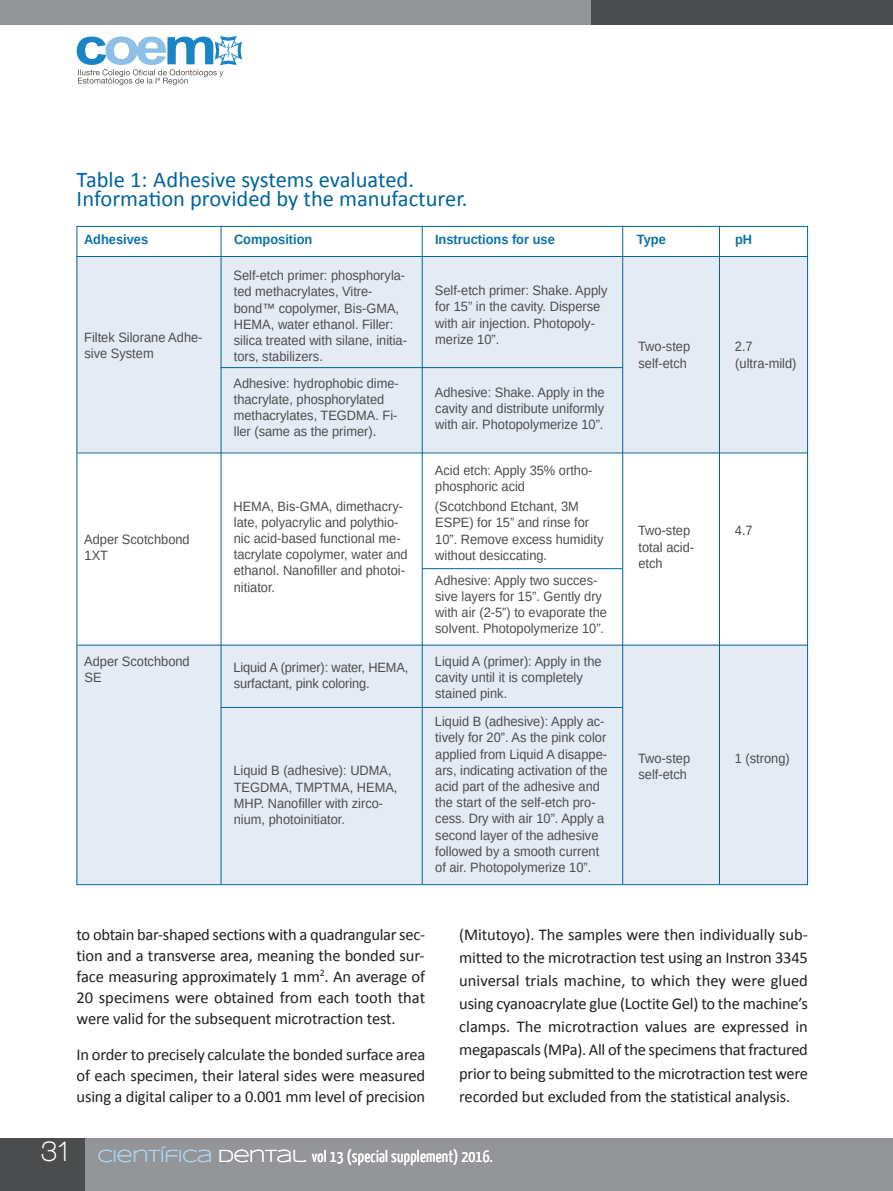
<style>
.page{position:relative;width:893px;height:1191px;background:#fff}
.page>*{position:absolute;margin:0;border:0;box-sizing:border-box;transform-origin:0 0}
.t1{font:700 30px "Walkway";color:#fff;scale:.9 1}
.t2{font:22.5px/19.5px "Calibri";color:#00649e}
.t3{font:16.5px/23.1px "Calibri";letter-spacing:-.01em;color:#231f20;text-align:justify}
.t4{font:16.5px "Yanone Kaffeesatz";letter-spacing:.015em;color:#fff}
.t5{font:13.5px/16.2px "Arimo";color:#4b4c4d;scale:.95 1}
.t6{font:700 13.5px "Arimo";color:#0b72a8;scale:.95 1}
.s1{font-family:"Syncopate";font-size:18px;color:#add2ed}
.s2{font-family:"Syncopate";font-size:18px}
</style>
<div class="page">
<div style="left:0;top:1138px;width:893px;height:53px;background:#939598"></div>
<div style="left:0;top:0;width:599px;height:25px;background:#939598"></div>
<div style="left:591px;top:0;width:302px;height:25px;background:#4b4c4d"></div>
<div style="left:0;top:1138px;width:85px;height:53px;background:#4b4c4d"></div>
<svg style="left:77px;top:36px;width:165px;height:49px"></svg>
<div style="left:76px;top:256px;width:732px;height:196px;background:#e5ebf4"></div>
<div style="left:76px;top:645px;width:732px;height:238px;background:#e5ebf4"></div>
<hr style="left:77px;top:256px;width:731px;height:1px;background:#00649e">
<hr style="left:221px;top:367px;width:402px;height:1px;background:#00649e">
<hr style="left:221px;top:707px;width:402px;height:1px;background:#00649e">
<hr style="left:422px;top:568px;width:201px;height:1px;background:#00649e">
<hr style="left:77px;top:452px;width:731px;height:1px;background:#00649e">
<hr style="left:77px;top:645px;width:731px;height:1px;background:#00649e">
<hr style="left:719px;top:226px;width:1px;height:658px;background:#00649e">
<hr style="left:622px;top:226px;width:1px;height:658px;background:#00649e">
<hr style="left:422px;top:226px;width:1px;height:658px;background:#00649e">
<hr style="left:221px;top:226px;width:1px;height:658px;background:#00649e">
<h2 class="t2" style="left:76px;top:169px;width:393px">Table 1: Adhesive systems evaluated.<br>Informa"on provided by the manufacturer.</h2>
<p class="t6" style="left:84px;top:232px;width:69px">Adhesives</p>
<p class="t6" style="left:234px;top:232px;width:84px">Composition</p>
<p class="t6" style="left:435px;top:232px;width:128px">Instructions for use</p>
<p class="t6" style="left:637px;top:232px;width:32px">Type</p>
<p class="t6" style="left:735px;top:232px;width:19px">pH</p>
<p class="t5" style="left:84px;top:329px;width:126px">Filtek Silorane Adhe&shy;sive System</p>
<p class="t5" style="left:84px;top:531px;width:113px">Adper Scotchbond<br>1XT</p>
<p class="t5" style="left:233px;top:267px;width:184px">Self-etch primer: phosphoryla&shy;ted methacrylates, Vitre&shy;bond™ copolymer, Bis-GMA,<br>HEMA, water ethanol. Filler: silica treated with silane, initia&shy;tors, stabilizers.</p>
<p class="t5" style="left:435px;top:282px;width:183px">Self-etch primer: Shake. Apply for 15” in the cavity. Disperse with air injection. Photopoly&shy;merize 10”.</p>
<p class="t5" style="left:233px;top:375px;width:176px">Adhesive: hydrophobic dime&shy;thacrylate, phosphorylated methacrylates, TEGDMA. Fi&shy;ller (same as the primer).</p>
<p class="t5" style="left:435px;top:384px;width:180px;text-align:justify">Adhesive: Shake. Apply in the cavity and distribute uniformly with air. Photopolymerize 10”.</p>
<p class="t5" style="left:233px;top:498px;width:185px">HEMA, Bis-GMA, dimethacry&shy;late, polyacrylic and polythio&shy;nic acid-based functional me&shy;tacrylate copolymer, water and ethanol. Nanofiller and photoi&shy;nitiator.</p>
<p class="t5" style="left:435px;top:462px;width:167px">Acid etch: Apply 35% ortho&shy;phosphoric acid</p>
<p class="t5" style="left:435px;top:498px;width:179px">(Scotchbond Etchant, 3M<br>ESPE) for 15” and rinse for<br>10”. Remove excess humidity without desiccating.</p>
<p class="t5" style="left:435px;top:572px;width:183px">Adhesive: Apply two succes&shy;sive layers for 15”. Gently dry with air (2-5”) to evaporate the solvent. Photopolymerize 10”.</p>
<p class="t5" style="left:84px;top:653px;width:113px">Adper Scotchbond<br>SE</p>
<p class="t5" style="left:233px;top:659px;width:186px">Liquid A (primer): water, HEMA, surfactant, pink coloring.</p>
<p class="t5" style="left:233px;top:762px;width:174px">Liquid B (adhesive): UDMA,<br>TEGDMA, TMPTMA, HEMA,<br>MHP. Nanofiller with zirco&shy;nium, photoinitiator.</p>
<p class="t5" style="left:435px;top:653px;width:177px">Liquid A (primer): Apply in the cavity until it is completely stained pink.</p>
<p class="t5" style="left:435px;top:713px;width:183px">Liquid B (adhesive): Apply ac&shy;tively for 20”. As the pink color applied from Liquid A disappe&shy;ars, indicating activation of the acid part of the adhesive and the start of the self-etch pro&shy;cess. Dry with air 10”. Apply a second layer of the adhesive followed by a smooth current of air. Photopolymerize 10”.</p>
<p class="t5" style="left:638px;top:338px;width:56px">Two-step self-etch</p>
<p class="t5" style="left:735px;top:338px;width:66px">2.7 (ultra-mild)</p>
<p class="t5" style="left:638px;top:522px;width:60px">Two-step total acid&shy;etch</p>
<p class="t5" style="left:735px;top:522px;width:20px">4.7</p>
<p class="t5" style="left:638px;top:750px;width:56px">Two-step self-etch</p>
<p class="t5" style="left:735px;top:750px;width:59px">1 (strong)</p>
<p class="t3" style="left:77px;top:923px;width:350px;line-height:21px">to obtain bar-shaped sections with a quadrangular sec&shy;tion and a transverse area, meaning the bonded sur&shy;face measuring approximately 1 mm<sup>2</sup>. An average of 20 specimens were obtained from each tooth that were valid for the subsequent microtraction test.</p>
<p class="t3" style="left:77px;top:1043px;width:350px;line-height:21px">In order to precisely calculate the bonded surface area of each specimen, their lateral sides were measured using a digital caliper to a 0.001 mm level of precision</p>
<p class="t3" style="left:459px;top:922px;width:350px">(Mitutoyo). The samples were then individually sub&shy;mitted to the microtraction test using an Instron 3345 universal trials machine, to which they were glued using cyanoacrylate glue (Loctite Gel) to the machine’s clamps. The microtraction values are expressed in megapascals (MPa). All of the specimens that fractured prior to being submitted to the microtraction test were recorded but excluded from the statistical analysis.</p>
<h1 class="t1" style="left:41px;top:1134px;width:31px">31</h1>
<p class="t4" style="left:98px;top:1145px;width:397px"><span class="s1">CIENTÍFICA</span> <span class="s2">DENTAL.</span> vol 13 (special supplement) 2016.</p>
</div>
